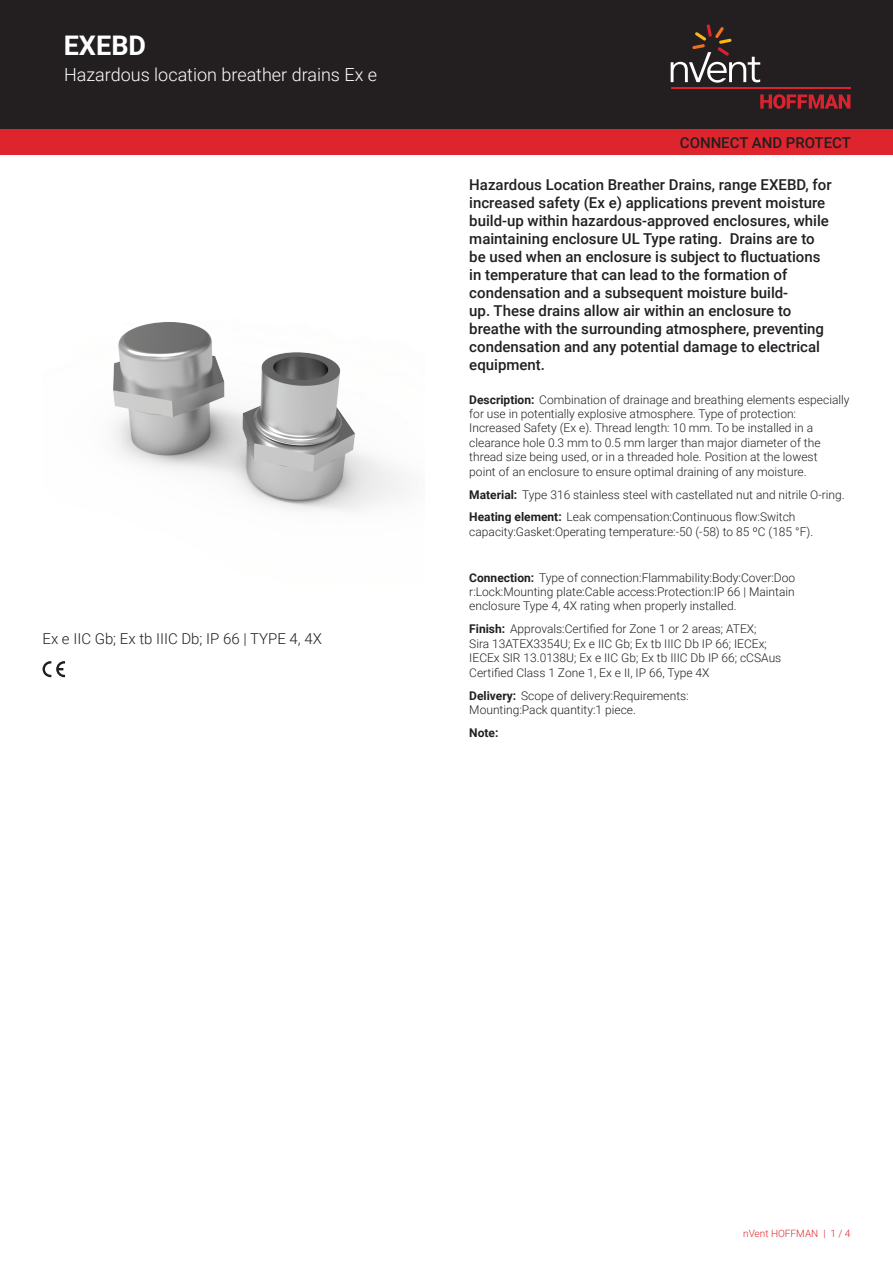
<style>
.page{position:relative;width:893px;height:1263px;background:#fff}
.page>*{position:absolute;margin:0;border:0;box-sizing:border-box;transform-origin:0 0}
.t1{font:700 27px "Roboto";color:#fff}
.t2{font:300 18px "Roboto";color:#fff}
.t3{font:500 15px/18px "Roboto";color:#231f20}
.t4{font:300 15px "Roboto";color:#231f20}
.t5{font:300 12px/14.4px "Roboto";color:#231f20}
.t6{font:700 12px "Roboto";color:#231f20}
.t7{font:300 10.05px "Roboto";color:#de252e}
.s1{font-weight:700}
</style>
<div class="page">
<div style="left:0;top:0;width:893px;height:129px;background:#231f20"></div>
<svg style="left:760px;top:94px;width:90px;height:15px"></svg>
<hr style="left:671px;top:88px;width:179px;height:1px;background:#db2230">
<svg style="left:671px;top:24px;width:89px;height:59px"></svg>
<div style="left:0;top:129px;width:893px;height:26px;background:#de252e"></div>
<img style="left:113px;top:322px;width:292px;height:189px">
<svg style="left:43px;top:661px;width:22px;height:16px"></svg>
<h1 class="t1" style="left:64px;top:27px;width:84px">EXEBD</h1>
<h2 class="t2" style="left:64px;top:62px;width:314px">Hazardous location breather drains Ex e</h2>
<p class="t4" style="left:43px;top:628px;width:281px">Ex e IIC Gb; Ex tb IIIC Db; IP 66 | TYPE 4, 4X</p>
<p class="t3" style="left:680px;top:133px;width:173px">CONNECT AND PROTECT</p>
<p class="t3" style="left:469px;top:175px;width:364px">Hazardous Location Breather Drains, range EXEBD, for increased safety (Ex e) applications prevent moisture build-up within hazardous-approved enclosures, while maintaining enclosure UL Type rating. Drains are to be used when an enclosure is subject to fluctuations in temperature that can lead to the formation of condensation and a subsequent moisture build-<br>up. These drains allow air within an enclosure to breathe with the surrounding atmosphere, preventing condensation and any potential damage to electrical equipment.</p>
<p class="t5" style="left:469px;top:392px;width:382px"><span class="s1">Description:</span> Combination of drainage and breathing elements especially for use in potentially explosive atmosphere. Type of protection:<br>Increased Safety (Ex e). Thread length: 10 mm. To be installed in a clearance hole 0.3 mm to 0.5 mm larger than major diameter of the thread size being used, or in a threaded hole. Position at the lowest<br>point of an enclosure to ensure optimal draining of any moisture.</p>
<p class="t5" style="left:469px;top:482px;width:377px;line-height:23px"><span class="s1">Material:</span> Type 316 stainless steel with castellated nut and nitrile O-ring.<br><span class="s1">Heating element:</span> Leak compensation:Continuous flow:Switch</p>
<p class="t5" style="left:469px;top:524px;width:345px">capacity:Gasket:Operating temperature:-50 (-58) to 85 ºC (185 °F).</p>
<p class="t5" style="left:469px;top:570px;width:327px;text-align:justify"><span class="s1">Connection:</span> Type of connection:Flammability:Body:Cover:Doo r:Lock:Mounting plate:Cable access:Protection:IP 66 | Maintain enclosure Type 4, 4X rating when properly installed.</p>
<p class="t5" style="left:469px;top:621px;width:313px"><span class="s1">Finish:</span> Approvals:Certified for Zone 1 or 2 areas; ATEX;<br>Sira 13ATEX3354U; Ex e IIC Gb; Ex tb IIIC Db IP 66; IECEx; IECEx SIR 13.0138U; Ex e IIC Gb; Ex tb IIIC Db IP 66; cCSAus Certified Class 1 Zone 1, Ex e II, IP 66, Type 4X</p>
<p class="t5" style="left:469px;top:688px;width:221px"><span class="s1">Delivery:</span> Scope of delivery:Requirements:<br>Mounting:Pack quantity:1 piece.</p>
<p class="t6" style="left:469px;top:724px;width:31px">Note:</p>
<p class="t7" style="left:743px;top:1226px;width:109px">nVent HOFFMAN | 1 / 4</p>
</div>
